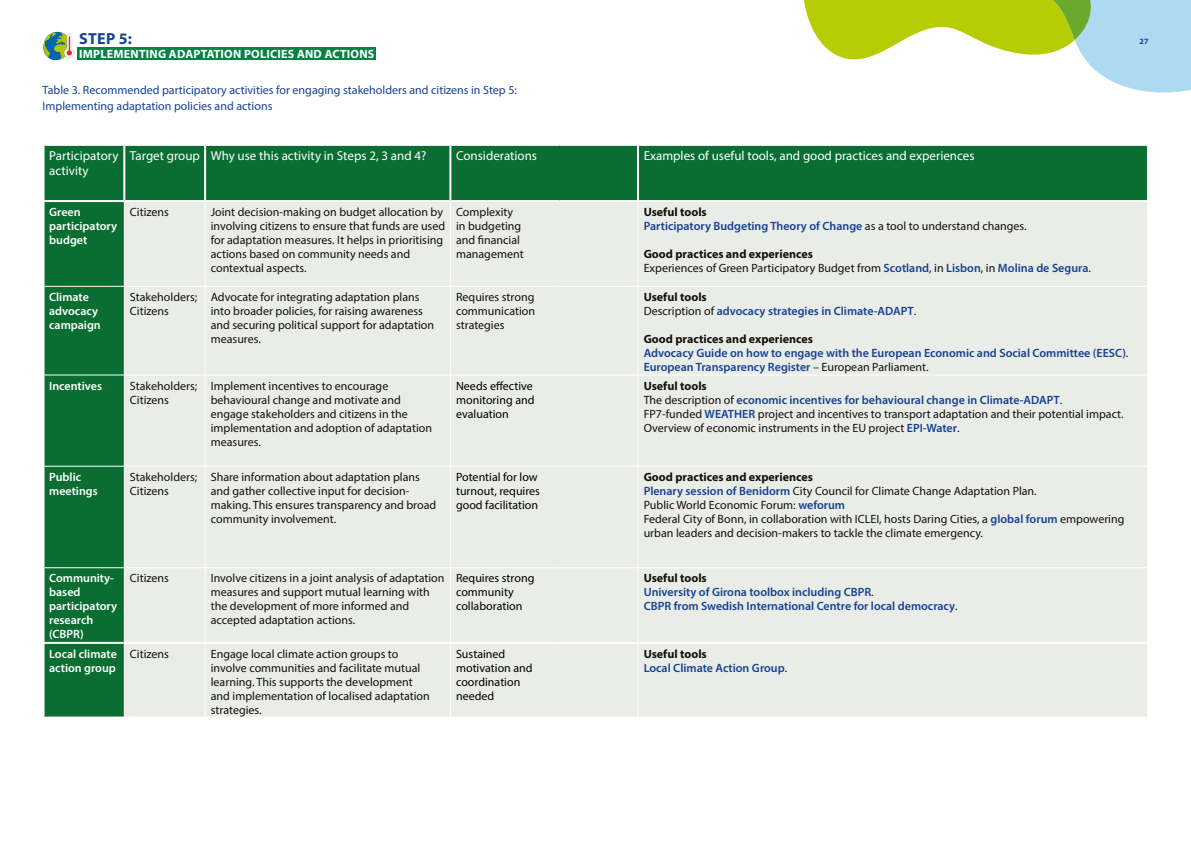
<style>
.page{position:relative;width:1191px;height:842px;background:#fff}
.page>*{position:absolute;margin:0;border:0;box-sizing:border-box;transform-origin:0 0}
.EU_Ameneded{font:700 16px "Myriad Pro";color:#164194}
.EU_-_Titles_Small{font:13px/15px "Myriad Pro";color:#fff}
.EU_-_Titles_Small-2{font:12px/14px "Myriad Pro";color:#12110c}
.EU_-_Titles_Small-3{font:600 12px/14px "Myriad Pro";color:#164194}
.EU_-_Titles_Small-4{font:12px/14px "Myriad Pro";color:#000}
.EU_-_Titles_Small-5{font:600 12px/14px "Myriad Pro";color:#fff}
.EU_-_Titles_Small-6{font:12px/16px "Myriad Pro";color:#164194}
.EU_Ameneded-2{font:700 12px "Myriad Pro";letter-spacing:.02em;color:#fff}
.t1{font:700 8px "Myriad Pro";color:#164194}
.s1{font-weight:700;color:#12110c}
.s2{font-weight:400;color:#12110c}
.s3{font-weight:700}
.s4{font-weight:600;color:#164194}
</style>
<div class="page">
<svg style="left:804px;top:0;width:387px;height:93px"></svg>
<div style="left:77px;top:47px;width:299px;height:12px;background:#088243"></div>
<svg style="left:43px;top:32px;width:32px;height:28px"></svg>
<div style="left:45px;top:146px;width:1102px;height:54px;background:#0a6e32"></div>
<div style="left:45px;top:202px;width:79px;height:514px;background:#0a6e32"></div>
<div style="left:125px;top:202px;width:1022px;height:514px;background:#eaede7"></div>
<hr style="left:43px;top:642px;width:81px;height:2px;background:#fff">
<hr style="left:125px;top:642px;width:80px;height:2px;background:#fff">
<hr style="left:206px;top:642px;width:244px;height:2px;background:#fff">
<hr style="left:451px;top:642px;width:108px;height:2px;background:#fff">
<hr style="left:559px;top:642px;width:78px;height:2px;background:#fff">
<hr style="left:638px;top:642px;width:511px;height:2px;background:#fff">
<hr style="left:123px;top:146px;width:2px;height:54px;background:#fff">
<hr style="left:204px;top:146px;width:2px;height:54px;background:#fff">
<hr style="left:449px;top:146px;width:2px;height:54px;background:#fff">
<hr style="left:637px;top:146px;width:2px;height:54px;background:#fff">
<hr style="left:205px;top:202px;width:1px;height:84px;background:#fff">
<hr style="left:450px;top:202px;width:1px;height:84px;background:#fff">
<hr style="left:637px;top:202px;width:1px;height:84px;background:#fff">
<hr style="left:45px;top:286px;width:79px;height:1px;background:#fff">
<hr style="left:124px;top:286px;width:81px;height:1px;background:#fff">
<hr style="left:205px;top:286px;width:245px;height:1px;background:#fff">
<hr style="left:205px;top:287px;width:1px;height:87px;background:#fff">
<hr style="left:450px;top:286px;width:109px;height:1px;background:#fff">
<hr style="left:450px;top:287px;width:1px;height:87px;background:#fff">
<hr style="left:559px;top:286px;width:79px;height:1px;background:#fff">
<hr style="left:638px;top:286px;width:509px;height:1px;background:#fff">
<hr style="left:637px;top:287px;width:1px;height:87px;background:#fff">
<hr style="left:45px;top:374px;width:79px;height:1px;background:#fff">
<hr style="left:124px;top:374px;width:81px;height:1px;background:#fff">
<hr style="left:205px;top:374px;width:245px;height:1px;background:#fff">
<hr style="left:205px;top:375px;width:1px;height:91px;background:#fff">
<hr style="left:450px;top:374px;width:109px;height:1px;background:#fff">
<hr style="left:450px;top:375px;width:1px;height:91px;background:#fff">
<hr style="left:559px;top:374px;width:79px;height:1px;background:#fff">
<hr style="left:638px;top:374px;width:509px;height:1px;background:#fff">
<hr style="left:637px;top:375px;width:1px;height:91px;background:#fff">
<hr style="left:45px;top:466px;width:79px;height:1px;background:#fff">
<hr style="left:124px;top:466px;width:81px;height:1px;background:#fff">
<hr style="left:205px;top:466px;width:245px;height:1px;background:#fff">
<hr style="left:205px;top:467px;width:1px;height:100px;background:#fff">
<hr style="left:450px;top:466px;width:109px;height:1px;background:#fff">
<hr style="left:450px;top:467px;width:1px;height:100px;background:#fff">
<hr style="left:559px;top:466px;width:79px;height:1px;background:#fff">
<hr style="left:638px;top:466px;width:509px;height:1px;background:#fff">
<hr style="left:637px;top:467px;width:1px;height:100px;background:#fff">
<hr style="left:45px;top:567px;width:79px;height:1px;background:#fff">
<hr style="left:124px;top:567px;width:81px;height:1px;background:#fff">
<hr style="left:205px;top:567px;width:245px;height:1px;background:#fff">
<hr style="left:205px;top:568px;width:1px;height:75px;background:#fff">
<hr style="left:450px;top:567px;width:109px;height:1px;background:#fff">
<hr style="left:450px;top:568px;width:1px;height:75px;background:#fff">
<hr style="left:559px;top:567px;width:79px;height:1px;background:#fff">
<hr style="left:638px;top:567px;width:509px;height:1px;background:#fff">
<hr style="left:637px;top:568px;width:1px;height:75px;background:#fff">
<hr style="left:205px;top:643px;width:1px;height:73px;background:#fff">
<hr style="left:450px;top:643px;width:1px;height:73px;background:#fff">
<hr style="left:637px;top:643px;width:1px;height:73px;background:#fff">
<p class="EU_Ameneded" style="left:79px;top:28px;width:54px">STEP 5:</p>
<p class="t1" style="left:1139px;top:36px;width:10px">27</p>
<p class="EU_Ameneded-2" style="left:79px;top:46px;width:297px">IMPLEMENTING ADAPTATION POLICIES AND ACTIONS</p>
<p class="EU_-_Titles_Small-6" style="left:43px;top:82px;width:476px">Table 3. Recommended participatory activities for engaging stakeholders and citizens in Step 5:<br>Implementing adaptation policies and actions</p>
<p class="EU_-_Titles_Small" style="left:49px;top:148px;width:71px">Participatory activity</p>
<p class="EU_-_Titles_Small" style="left:130px;top:148px;width:71px">Target group</p>
<p class="EU_-_Titles_Small" style="left:211px;top:148px;width:217px">Why use this activity in Steps 2, 3 and 4?</p>
<p class="EU_-_Titles_Small" style="left:456px;top:148px;width:83px">Considerations</p>
<p class="EU_-_Titles_Small" style="left:643px;top:148px;width:332px">Examples of useful tools, and good practices and experiences</p>
<p class="EU_-_Titles_Small-5" style="left:49px;top:204px;width:69px">Green participatory budget</p>
<p class="EU_-_Titles_Small-2" style="left:130px;top:205px;width:40px">Citizens</p>
<p class="EU_-_Titles_Small-2" style="left:211px;top:205px;width:236px">Joint decision-making on budget allocation by involving citizens to ensure that funds are used for adaptation measures. It helps in prioritising actions based on community needs and contextual aspects.</p>
<p class="EU_-_Titles_Small-2" style="left:456px;top:205px;width:69px">Complexity in budgeting and financial management</p>
<p class="EU_-_Titles_Small-3" style="left:643px;top:204px;width:384px"><span class="s1">Useful tools<br></span>Participatory Budgeting Theory of Change <span class="s2">as a tool to understand changes.</span></p>
<p class="EU_-_Titles_Small-2" style="left:643px;top:247px;width:449px"><span class="s3">Good practices and experiences<br></span>Experiences of Green Participatory Budget from <span class="s4">Scotland</span>, in <span class="s4">Lisbon</span>, in <span class="s4">Molina de Segura</span>.</p>
<p class="EU_-_Titles_Small-5" style="left:49px;top:290px;width:53px">Climate advocacy campaign</p>
<p class="EU_-_Titles_Small-2" style="left:130px;top:290px;width:69px">Stakeholders;<br>Citizens</p>
<p class="EU_-_Titles_Small-2" style="left:211px;top:290px;width:225px">Advocate for integrating adaptation plans into broader policies, for raising awareness and securing political support for adaptation measures.</p>
<p class="EU_-_Titles_Small-2" style="left:456px;top:290px;width:81px;text-align:justify">Requires strong communication strategies</p>
<p class="EU_-_Titles_Small-3" style="left:643px;top:290px;width:274px"><span class="s1">Useful tools<br></span><span class="s2">Description of</span> advocacy strategies in Climate-ADAPT<span class="s2">.</span></p>
<p class="EU_-_Titles_Small-3" style="left:643px;top:332px;width:486px"><span class="s1">Good practices and experiences<br></span>Advocacy Guide on how to engage with the European Economic and Social Committee (EESC)<span class="s2">.<br></span>European Transparency Register <span class="s2">– European Parliament.</span></p>
<p class="EU_-_Titles_Small-5" style="left:49px;top:378px;width:54px">Incentives</p>
<p class="EU_-_Titles_Small-2" style="left:130px;top:378px;width:69px">Stakeholders;<br>Citizens</p>
<p class="EU_-_Titles_Small-2" style="left:211px;top:378px;width:223px">Implement incentives to encourage behavioural change and motivate and engage stakeholders and citizens in the implementation and adoption of adaptation measures.</p>
<p class="EU_-_Titles_Small-4" style="left:456px;top:378px;width:80px">Needs effective monitoring and evaluation</p>
<p class="EU_-_Titles_Small-2" style="left:643px;top:378px;width:481px"><span class="s3">Useful tools<br></span>The description of <span class="s4">economic incentives for behavioural change in Climate-ADAPT</span>.<br>FP7-funded <span class="s4">WEATHER</span> project and incentives to transport adaptation and their potential impact.<br>Overview of economic instruments in the EU project <span class="s4">EPI-Water</span>.</p>
<p class="EU_-_Titles_Small-5" style="left:49px;top:470px;width:50px">Public meetings</p>
<p class="EU_-_Titles_Small-2" style="left:130px;top:470px;width:69px">Stakeholders;<br>Citizens</p>
<p class="EU_-_Titles_Small-2" style="left:211px;top:470px;width:227px">Share information about adaptation plans and gather collective input for decision&shy;making. This ensures transparency and broad community involvement.</p>
<p class="EU_-_Titles_Small-4" style="left:456px;top:470px;width:85px">Potential for low turnout, requires good facilitation</p>
<p class="EU_-_Titles_Small-2" style="left:643px;top:470px;width:482px"><span class="s3">Good practices and experiences<br></span><span class="s4">Plenary session of Benidorm</span> City Council for Climate Change Adaptation Plan.<br>Public World Economic Forum: <span class="s4">weforum<br></span>Federal City of Bonn, in collaboration with ICLEI, hosts Daring Cities, a <span class="s4">global forum</span> empowering urban leaders and decision-makers to tackle the climate emergency.</p>
<p class="EU_-_Titles_Small-5" style="left:49px;top:571px;width:69px">Community&shy;based participatory research (CBPR)</p>
<p class="EU_-_Titles_Small-2" style="left:130px;top:571px;width:40px">Citizens</p>
<p class="EU_-_Titles_Small-2" style="left:211px;top:571px;width:235px">Involve citizens in a joint analysis of adaptation measures and support mutual learning with the development of more informed and accepted adaptation actions.</p>
<p class="EU_-_Titles_Small-4" style="left:456px;top:571px;width:80px">Requires strong community collaboration</p>
<p class="EU_-_Titles_Small-3" style="left:643px;top:571px;width:315px"><span class="s1">Useful tools<br></span>University of Girona toolbox including CBPR<span class="s2">.<br></span>CBPR from Swedish International Centre for local democracy<span class="s2">.</span></p>
<p class="EU_-_Titles_Small-5" style="left:49px;top:646px;width:69px">Local climate action group</p>
<p class="EU_-_Titles_Small-2" style="left:130px;top:646px;width:40px">Citizens</p>
<p class="EU_-_Titles_Small-2" style="left:211px;top:646px;width:220px">Engage local climate action groups to involve communities and facilitate mutual learning. This supports the development and implementation of localised adaptation strategies.</p>
<p class="EU_-_Titles_Small-4" style="left:456px;top:646px;width:78px">Sustained motivation and coordination needed</p>
<p class="EU_-_Titles_Small-3" style="left:643px;top:646px;width:145px"><span class="s1">Useful tools<br></span>Local Climate Action Group<span class="s2">.</span></p>
</div>
